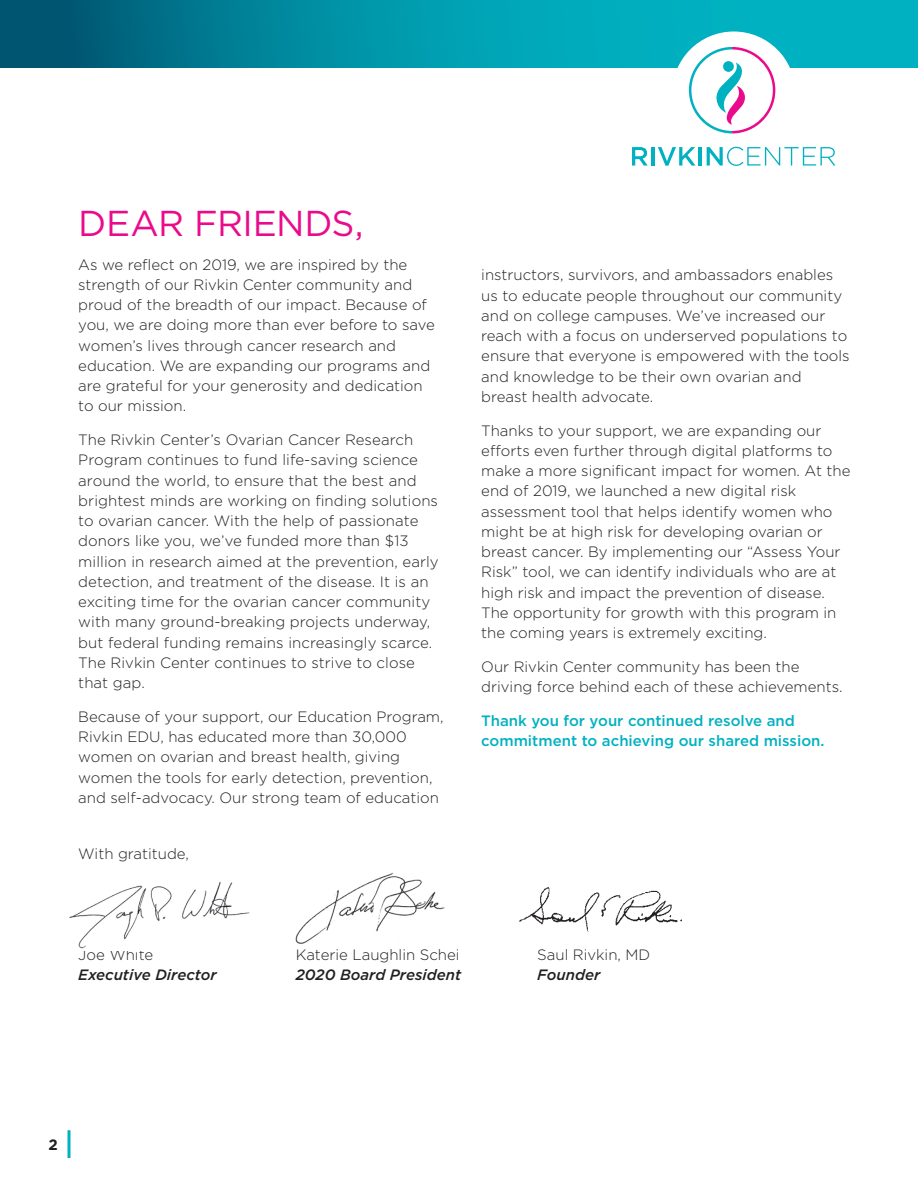
<style>
.page{position:relative;width:918px;height:1188px;background:#fff}
.page>*{position:absolute;margin:0;border:0;box-sizing:border-box;transform-origin:0 0}
.Large_Head{font:36px "Gotham";letter-spacing:-.015em;color:#ea0b8c}
.Text{font:300 15px/20.2px "Gotham";color:#231f20}
.Text-2{font:500 15px/20.2px "Gotham";color:#00b1c1}
.Text-3{font:italic 500 15px "Gotham";color:#231f20}
.t1{font:700 15px "Gotham";color:#231f20}
</style>
<div class="page">
<svg style="left:0;top:0;width:918px;height:68px;background:#0093a6"></svg>
<div style="left:672px;top:32px;width:123px;height:123px;background:#fff;border-radius:50%"></div>
<svg style="left:632px;top:147px;width:16px;height:19px"></svg>
<hr style="left:651px;top:147px;width:4px;height:19px;background:#00b1c1">
<svg style="left:658px;top:147px;width:38px;height:19px"></svg>
<hr style="left:698px;top:147px;width:4px;height:19px;background:#00b1c1">
<svg style="left:707px;top:147px;width:128px;height:19px"></svg>
<svg style="left:689px;top:47px;width:86px;height:87px"></svg>
<img style="left:519px;top:887px;width:163px;height:45px">
<hr style="left:68px;top:1130px;width:2px;height:28px;background:#00b1c1">
<img style="left:69px;top:882px;width:181px;height:67px">
<img style="left:295px;top:872px;width:150px;height:72px">
<p class="Large_Head" style="left:78px;top:200px;width:287px">DEAR FRIENDS,</p>
<p class="Text" style="left:78px;top:254px;width:358px">As we reflect on 2019, we are inspired by the strength of our Rivkin Center community and proud of the breadth of our impact. Because of you, we are doing more than ever before to save women’s lives through cancer research and education. We are expanding our programs and are grateful for your generosity and dedication to our mission.</p>
<p class="Text" style="left:78px;top:429px;width:362px">The Rivkin Center’s Ovarian Cancer Research Program continues to fund life-saving science around the world, to ensure that the best and brightest minds are working on finding solutions to ovarian cancer. With the help of passionate donors like you, we’ve funded more than $13 million in research aimed at the prevention, early detection, and treatment of the disease. It is an exciting time for the ovarian cancer community with many ground-breaking projects underway, but federal funding remains increasingly scarce.<br>The Rivkin Center continues to strive to close that gap.</p>
<p class="Text" style="left:78px;top:706px;width:367px">Because of your support, our Education Program, Rivkin EDU, has educated more than 30,000 women on ovarian and breast health, giving women the tools for early detection, prevention, and self-advocacy. Our strong team of education</p>
<p class="Text" style="left:78px;top:843px;width:112px">With gratitude,</p>
<p class="Text" style="left:481px;top:264px;width:370px">instructors, survivors, and ambassadors enables us to educate people throughout our community and on college campuses. We’ve increased our reach with a focus on underserved populations to ensure that everyone is empowered with the tools and knowledge to be their own ovarian and breast health advocate.</p>
<p class="Text" style="left:481px;top:420px;width:371px">Thanks to your support, we are expanding our efforts even further through digital platforms to make a more significant impact for women. At the end of 2019, we launched a new digital risk assessment tool that helps identify women who might be at high risk for developing ovarian or breast cancer. By implementing our “Assess Your Risk” tool, we can identify individuals who are at high risk and impact the prevention of disease.<br>The opportunity for growth with this program in the coming years is extremely exciting.</p>
<p class="Text" style="left:481px;top:656px;width:363px">Our Rivkin Center community has been the driving force behind each of these achievements.</p>
<p class="Text-2" style="left:481px;top:710px;width:345px">Thank you for your continued resolve and commitment to achieving our shared mission.</p>
<p class="Text" style="left:78px;top:944px;width:76px">Joe White</p>
<p class="Text" style="left:296px;top:944px;width:165px">Katerie Laughlin Schei</p>
<p class="Text" style="left:537px;top:944px;width:114px">Saul Rivkin, MD</p>
<p class="Text-3" style="left:78px;top:965px;width:140px">Executive Director</p>
<p class="Text-3" style="left:296px;top:965px;width:167px">2020 Board President</p>
<p class="Text-3" style="left:537px;top:965px;width:65px">Founder</p>
<p class="t1" style="left:49px;top:1135px;width:11px">2</p>
</div>
